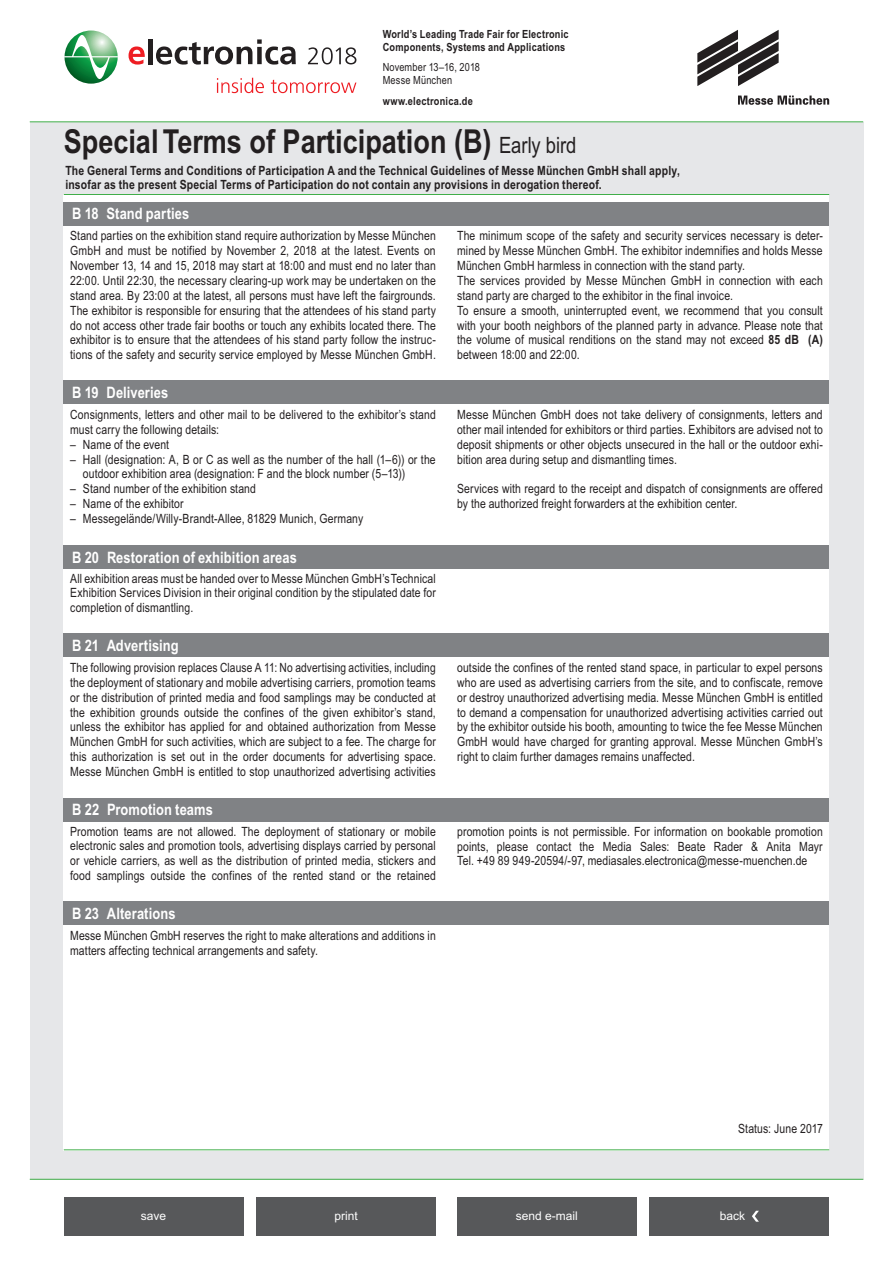
<style>
.page{position:relative;width:893px;height:1263px;background:#fff}
.page>*{position:absolute;margin:0;border:0;box-sizing:border-box;transform-origin:0 0}
.t1{font:700 33px "Arial Narrow";color:#231f20}
.t2{font:700 15.75px "Arial Narrow";letter-spacing:.005em;color:#fff}
.t3{font:12.75px/14.9px "Arial Narrow";letter-spacing:.01em;color:#231f20;text-align:justify}
.t4{font:700 12.75px/14.2px "Arial Narrow";letter-spacing:.015em;color:#231f20}
.t5{font:12px "Arial";color:#fff}
.t6{font:700 11.25px/12.8px "Arial Narrow";letter-spacing:.02em;color:#231f20}
.t7{font:11.25px/12.8px "Arial Narrow";letter-spacing:.015em;color:#231f20}
.s1{font-weight:400;font-size:22.5px}
.s2{font-weight:700}
</style>
<div class="page">
<div style="left:30px;top:122px;width:833px;height:1057px;background:#e6e7e9"></div>
<hr style="left:30px;top:1179px;width:833px;height:1px;background:#40ae49">
<div style="left:64px;top:194px;width:765px;height:956px;background:#fff"></div>
<hr style="left:30px;top:121px;width:833px;height:1px;background:#40ae49">
<hr style="left:64px;top:1149px;width:765px;height:1px;background:#40ae49">
<hr style="left:64px;top:194px;width:765px;height:1px;background:#40ae49">
<svg style="left:738px;top:96px;width:91px;height:9px"></svg>
<svg style="left:697px;top:30px;width:82px;height:56px"></svg>
<svg style="left:217px;top:78px;width:47px;height:15px"></svg>
<svg style="left:271px;top:80px;width:85px;height:13px"></svg>
<svg style="left:129px;top:46px;width:16px;height:19px"></svg>
<hr style="left:148px;top:39px;width:4px;height:25px;background:#231f20">
<svg style="left:156px;top:39px;width:140px;height:26px"></svg>
<svg style="left:65px;top:31px;width:53px;height:53px"></svg>
<svg style="left:308px;top:47px;width:48px;height:17px"></svg>
<div style="left:457px;top:1197px;width:180px;height:38px;background:#57585a"></div>
<div style="left:649px;top:1197px;width:180px;height:38px;background:#57585a"></div>
<svg style="left:752px;top:1211px;width:7px;height:11px"></svg>
<div style="left:64px;top:1197px;width:179px;height:38px;background:#57585a"></div>
<div style="left:256px;top:1197px;width:180px;height:38px;background:#57585a"></div>
<div style="left:64px;top:545px;width:765px;height:24px;background:#808285"></div>
<div style="left:64px;top:901px;width:765px;height:24px;background:#808285"></div>
<div style="left:64px;top:381px;width:765px;height:23px;background:#808285"></div>
<div style="left:64px;top:634px;width:765px;height:23px;background:#808285"></div>
<div style="left:64px;top:798px;width:765px;height:23px;background:#808285"></div>
<div style="left:64px;top:202px;width:765px;height:23px;background:#808285"></div>
<p class="t6" style="left:383px;top:27px;width:187px">World’s Leading Trade Fair for Electronic<br>Components, Systems and Applications</p>
<p class="t7" style="left:383px;top:61px;width:99px">November 13–16, 2018<br>Messe München</p>
<p class="t6" style="left:383px;top:94px;width:92px">www.electronica.de</p>
<h1 class="t1" style="left:64px;top:116px;width:514px">Special Terms of Participation (B) <span class="s1">Early bird</span></h1>
<p class="t4" style="left:65px;top:162px;width:616px">The General Terms and Conditions of Participation A and the Technical Guidelines of Messe München GmbH shall apply, insofar as the present Special Terms of Participation do not contain any provisions in derogation thereof.</p>
<p class="t2" style="left:72px;top:202px;width:119px">B 18 Stand parties</p>
<p class="t3" style="left:70px;top:228px;width:367px">Stand parties on the exhibition stand require authorization by Messe München GmbH and must be notified by November 2, 2018 at the latest. Events on November 13, 14 and 15, 2018 may start at 18:00 and must end no later than 22:00. Until 22:30, the necessary clearing-up work may be undertaken on the stand area. By 23:00 at the latest, all persons must have left the fairgrounds.<br>The exhibitor is responsible for ensuring that the attendees of his stand party do not access other trade fair booths or touch any exhibits located there. The exhibitor is to ensure that the attendees of his stand party follow the instruc&shy;tions of the safety and security service employed by Messe München GmbH.</p>
<p class="t2" style="left:72px;top:381px;width:98px">B 19 Deliveries</p>
<p class="t3" style="left:70px;top:406px;width:367px">Consignments, letters and other mail to be delivered to the exhibitor’s stand must carry the following details:</p>
<p class="t3" style="left:70px;top:436px;width:100px">– Name of the event</p>
<p class="t3" style="left:83px;top:451px;width:354px;text-indent:-13px">– Hall (designation: A, B or C as well as the number of the hall (1–6)) or the outdoor exhibition area (designation: F and the block number (5–13))</p>
<p class="t3" style="left:70px;top:481px;width:187px">– Stand number of the exhibition stand</p>
<p class="t3" style="left:70px;top:496px;width:115px">– Name of the exhibitor</p>
<p class="t3" style="left:70px;top:511px;width:295px">– Messegelände/Willy-Brandt-Allee, 81829 Munich, Germany</p>
<p class="t2" style="left:72px;top:545px;width:226px">B 20 Restoration of exhibition areas</p>
<p class="t3" style="left:70px;top:570px;width:367px">All exhibition areas must be handed over to Messe München GmbH’s Technical Exhibition Services Division in their original condition by the stipulated date for completion of dismantling.</p>
<p class="t2" style="left:72px;top:634px;width:108px">B 21 Advertising</p>
<p class="t3" style="left:70px;top:659px;width:367px">The following provision replaces Clause A 11: No advertising activities, including the deployment of stationary and mobile advertising carriers, promotion teams or the distribution of printed media and food samplings may be conducted at the exhibition grounds outside the confines of the given exhibitor’s stand, unless the exhibitor has applied for and obtained authorization from Messe München GmbH for such activities, which are subject to a fee. The charge for this authorization is set out in the order documents for advertising space.<br>Messe München GmbH is entitled to stop unauthorized advertising activities</p>
<p class="t2" style="left:72px;top:798px;width:142px">B 22 Promotion teams</p>
<p class="t3" style="left:70px;top:823px;width:367px">Promotion teams are not allowed. The deployment of stationary or mobile electronic sales and promotion tools, advertising displays carried by personal or vehicle carriers, as well as the distribution of printed media, stickers and food samplings outside the confines of the rented stand or the retained</p>
<p class="t2" style="left:72px;top:901px;width:105px">B 23 Alterations</p>
<p class="t3" style="left:70px;top:927px;width:367px">Messe München GmbH reserves the right to make alterations and additions in matters affecting technical arrangements and safety.</p>
<p class="t3" style="left:457px;top:228px;width:367px;text-align:left">The minimum scope of the safety and security services necessary is deter&shy;mined by Messe München GmbH. The exhibitor indemnifies and holds Messe München GmbH harmless in connection with the stand party.<br>The services provided by Messe München GmbH in connection with each stand party are charged to the exhibitor in the final invoice.<br>To ensure a smooth, uninterrupted event, we recommend that you consult with your booth neighbors of the planned party in advance. Please note that the volume of musical renditions on the stand may not exceed <span class="s2">85 dB (A) </span>between 18:00 and 22:00.</p>
<p class="t3" style="left:457px;top:406px;width:367px">Messe München GmbH does not take delivery of consignments, letters and other mail intended for exhibitors or third parties. Exhibitors are advised not to deposit shipments or other objects unsecured in the hall or the outdoor exhi&shy;bition area during setup and dismantling times.</p>
<p class="t3" style="left:457px;top:481px;width:367px">Services with regard to the receipt and dispatch of consignments are offered by the authorized freight forwarders at the exhibition center.</p>
<p class="t3" style="left:457px;top:659px;width:367px">outside the confines of the rented stand space, in particular to expel persons who are used as advertising carriers from the site, and to confiscate, remove or destroy unauthorized advertising media. Messe München GmbH is entitled to demand a compensation for unauthorized advertising activities carried out by the exhibitor outside his booth, amounting to twice the fee Messe München GmbH would have charged for granting approval. Messe München GmbH’s right to claim further damages remains unaffected.</p>
<p class="t3" style="left:457px;top:823px;width:367px">promotion points is not permissible. For information on bookable promotion points, please contact the Media Sales: Beate Rader &amp; Anita Mayr Tel. +49 89 949-20594/-97, mediasales.electronica@messe-muenchen.de</p>
<p class="t3" style="left:738px;top:1121px;width:86px">Status: June 2017</p>
<p class="t5" style="left:141px;top:1208px;width:27px">save</p>
<p class="t5" style="left:334px;top:1208px;width:25px">print</p>
<p class="t5" style="left:516px;top:1208px;width:64px">send e-mail</p>
<p class="t5" style="left:720px;top:1208px;width:27px">back</p>
</div>
